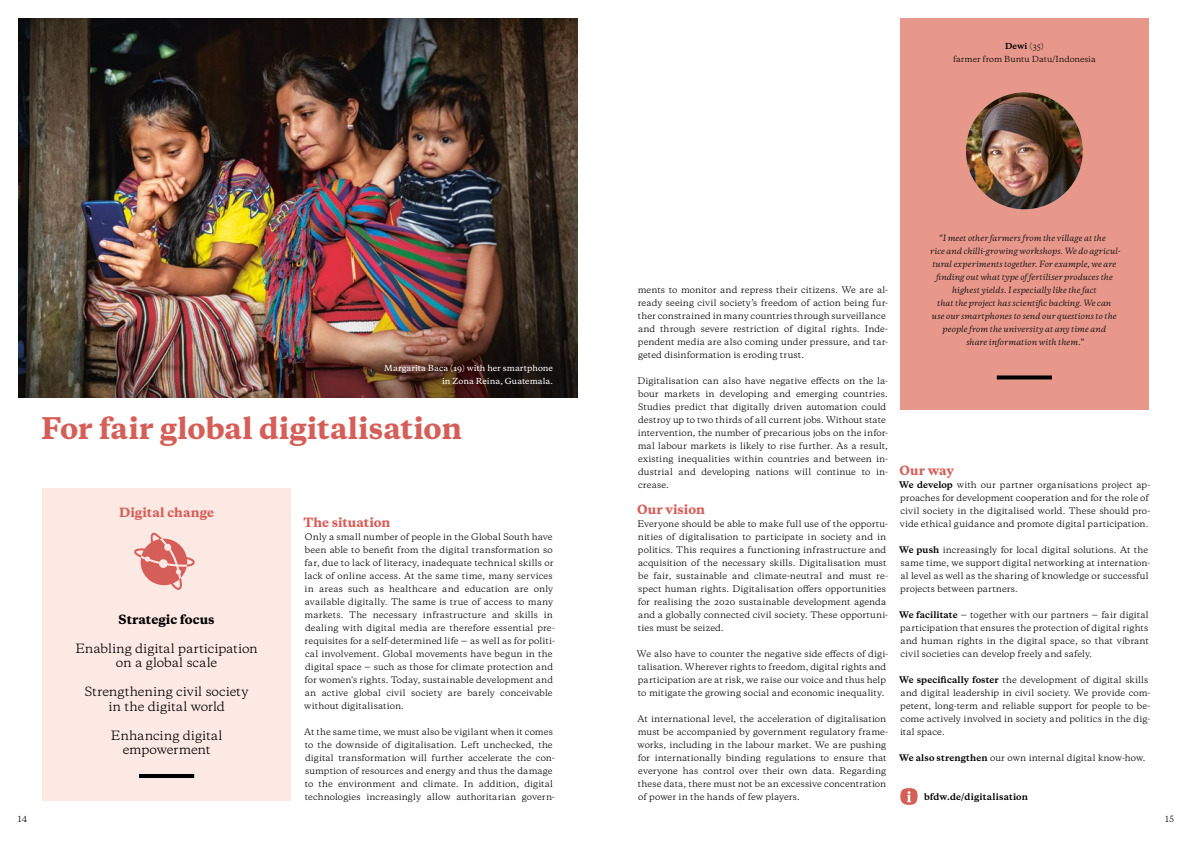
<style>
.page{position:relative;width:1191px;height:842px;background:#fff}
.page>*{position:absolute;margin:0;border:0;box-sizing:border-box;transform-origin:0 0}
.t1{font:800 28px "Galaxie Copernicus";color:#d55f58}
.t2{font:12px/14.5px "Galaxie Copernicus";letter-spacing:-.005em;color:#000;text-align:center}
.t3{font:800 12px "Galaxie Copernicus";letter-spacing:.005em;color:#d55f58}
.t4{font:800 12px "Galaxie Copernicus";color:#000}
.t5{font:8.5px/13px "Galaxie Copernicus";letter-spacing:.01em;color:#000}
.t6{font:8.5px/13px "Galaxie Copernicus";letter-spacing:.01em;color:#000;text-align:justify;scale:1.6 1}
.t7{font:700 8.5px "Galaxie Copernicus";letter-spacing:.025em;color:#000}
.t8{font:italic 8px "Galaxie Copernicus";letter-spacing:.01em;color:#000}
.t9{font:8px "Galaxie Copernicus";color:#000}
.t10{font:500 7.8px/13px "Galaxie Copernicus";letter-spacing:.005em;color:#fff;text-align:right}
.t11{font:7.8px/13px "Galaxie Copernicus";letter-spacing:-.005em;color:#000;text-align:center}
.s1{font-weight:700}
</style>
<div class="page">
<div style="left:900px;top:18px;width:248px;height:392px;background:#e7988b"></div>
<div style="left:43px;top:488px;width:248px;height:312px;background:#fce9e3"></div>
<svg style="left:134px;top:532px;width:61px;height:58px"></svg>
<hr style="left:139px;top:774px;width:55px;height:4px;background:#000">
<svg style="left:996px;top:375px;width:56px;height:4px"></svg>
<img style="left:18px;top:18px;width:559px;height:379px">
<img style="left:966px;top:92px;width:117px;height:117px;border-radius:58px">
<svg style="left:900px;top:788px;width:17px;height:17px"></svg>
<p class="t10" style="left:384px;top:362px;width:170px">Margarita Baca (19) with her smartphone in Zona Reina, Guatemala.</p>
<h1 class="t1" style="left:41px;top:410px;width:422px">For fair global digitalisation</h1>
<h2 class="t3" style="left:119px;top:505px;width:96px">Digital change</h2>
<h2 class="t4" style="left:119px;top:611px;width:98px">Strategic focus</h2>
<h2 class="t2" style="left:75px;top:641px;width:184px">Enabling digital participation on a global scale</h2>
<h2 class="t2" style="left:85px;top:685px;width:165px">Strengthening civil society in the digital world</h2>
<h2 class="t2" style="left:111px;top:728px;width:113px">Enhancing digital empowerment</h2>
<h2 class="t3" style="left:303px;top:515px;width:88px">The situation</h2>
<p class="t5" style="left:304px;top:530px;width:252px">Only a small number of people in the Global South have been able to benefit from the digital transformation so far, due to lack of literacy, inadequate technical skills or lack of online access. At the same time, many services in areas such as healthcare and education are only available digitally. The same is true of access to many markets. The necessary infrastructure and skills in dealing with digital media are therefore essential pre&shy;requisites for a self-determined life – as well as for politi&shy;cal involvement. Global movements have begun in the digital space – such as those for climate protection and for women's rights. Today, sustainable development and an active global civil society are barely conceivable without digitalisation.</p>
<p class="t5" style="left:304px;top:725px;width:252px">At the same time, we must also be vigilant when it comes to the downside of digitalisation. Left unchecked, the digital transformation will further accelerate the con&shy;sumption of resources and energy and thus the damage to the environment and climate. In addition, digital technologies increasingly allow authoritarian govern-</p>
<p class="t11" style="left:953px;top:40px;width:144px"><span class="s1">Dewi</span> (35)<br>farmer from Buntu Datu/Indonesia</p>
<p class="t5" style="left:638px;top:283px;width:252px">ments to monitor and repress their citizens. We are al&shy;ready seeing civil society’s freedom of action being fur&shy;ther constrained in many countries through surveillance and through severe restriction of digital rights. Inde&shy;pendent media are also coming under pressure, and tar&shy;geted disinformation is eroding trust.</p>
<p class="t5" style="left:637px;top:374px;width:252px">Digitalisation can also have negative effects on the la&shy;bour markets in developing and emerging countries.<br>Studies predict that digitally driven automation could destroy up to two thirds of all current jobs. Without state intervention, the number of precarious jobs on the infor&shy;mal labour markets is likely to rise further. As a result, existing inequalities within countries and between in&shy;dustrial and developing nations will continue to in&shy;crease.</p>
<h2 class="t3" style="left:637px;top:502px;width:69px">Our vision</h2>
<p class="t5" style="left:637px;top:517px;width:252px">Everyone should be able to make full use of the opportu&shy;nities of digitalisation to participate in society and in politics. This requires a functioning infrastructure and acquisition of the necessary skills. Digitalisation must be fair, sustainable and climate-neutral and must re&shy;spect human rights. Digitalisation offers opportunities for realising the 2020 sustainable development agenda and a globally connected civil society. These opportuni&shy;ties must be seized.</p>
<p class="t5" style="left:637px;top:647px;width:253px">We also have to counter the negative side effects of digi&shy;talisation. Wherever rights to freedom, digital rights and participation are at risk, we raise our voice and thus help to mitigate the growing social and economic inequality.</p>
<p class="t5" style="left:637px;top:712px;width:252px">At international level, the acceleration of digitalisation must be accompanied by government regulatory frame&shy;works, including in the labour market. We are pushing for internationally binding regulations to ensure that everyone has control over their own data. Regarding these data, there must not be an excessive concentration of power in the hands of few players.</p>
<p class="t8" style="left:939px;top:233px;width:168px">“I meet other farmers from the village at the</p>
<p class="t8" style="left:930px;top:246px;width:192px">rice and chilli-growing workshops. We do agricul-</p>
<p class="t8" style="left:932px;top:259px;width:185px">tural experiments together. For example, we are</p>
<p class="t8" style="left:936px;top:272px;width:178px">finding out what type of fertiliser produces the</p>
<p class="t8" style="left:952px;top:285px;width:146px">highest yields. I especially like the fact</p>
<p class="t8" style="left:937px;top:298px;width:175px">that the project has scientific backing. We can</p>
<p class="t8" style="left:932px;top:311px;width:186px">use our smartphones to send our questions to the</p>
<p class="t8" style="left:942px;top:324px;width:165px">people from the university at any time and</p>
<p class="t8" style="left:966px;top:337px;width:119px">share information with them.‟</p>
<h2 class="t3" style="left:899px;top:463px;width:56px">Our way</h2>
<p class="t5" style="left:899px;top:478px;width:253px"><span class="s1">We develop</span> with our partner organisations project ap&shy;proaches for development cooperation and for the role of civil society in the digitalised world. These should pro&shy;vide ethical guidance and promote digital participation.</p>
<p class="t5" style="left:899px;top:543px;width:253px"><span class="s1">We push</span> increasingly for local digital solutions. At the same time, we support digital networking at internation&shy;al level as well as the sharing of knowledge or successful projects between partners.</p>
<p class="t6" style="left:899px;top:608px;width:157px"><span class="s1">We facilitate</span> – together with our partners – fair digital participation that ensures the protection of digital rights and human rights in the digital space, so that vibrant civil societies can develop freely and safely.</p>
<p class="t5" style="left:899px;top:673px;width:253px"><span class="s1">We specifically foster</span> the development of digital skills and digital leadership in civil society. We provide com&shy;petent, long-term and reliable support for people to be&shy;come actively involved in society and politics in the dig&shy;ital space.</p>
<p class="t5" style="left:899px;top:751px;width:248px"><span class="s1">We also strengthen</span> our own internal digital know-how.</p>
<p class="t7" style="left:924px;top:791px;width:105px">bfdw.de/digitalisation</p>
<p class="t9" style="left:18px;top:814px;width:11px">14</p>
<p class="t9" style="left:1165px;top:814px;width:10px">15</p>
</div>
